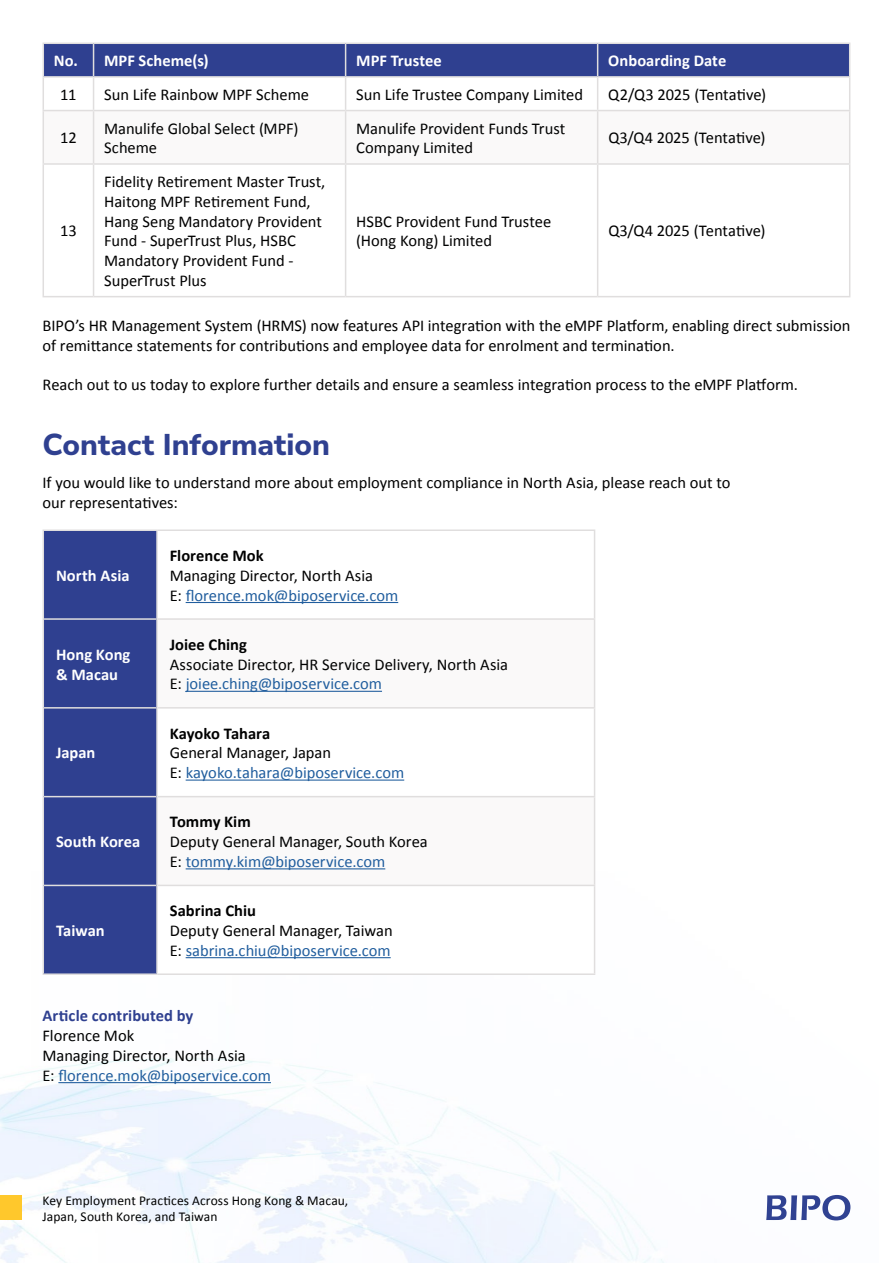
<style>
.page{position:relative;width:893px;height:1263px;background:#fff}
.page>*{position:absolute;margin:0;border:0;box-sizing:border-box;transform-origin:0 0}
.t1{font:800 30px "Nunito Sans";color:#2f4090}
.t2{font:16.5px/19.8px "Calibri";color:#000101}
.t3{font:700 16.5px/19.8px "Calibri";color:#fff}
.t4{font:700 16.5px "Calibri";color:#000101}
.t5{font:16.5px/19.8px "Calibri";color:#215e9e}
.t6{font:700 16.5px "Calibri";letter-spacing:.005em;color:#2f4090}
.t7{font:13.5px/16.2px "Calibri";letter-spacing:.005em;color:#000101}
.s1{color:#215e9e}
.s2{color:#000101}
</style>
<div class="page">
<img style="left:0;top:872px;width:774px;height:391px">
<svg style="left:766px;top:1195px;width:84px;height:25px"></svg>
<div style="left:0;top:1195px;width:21px;height:25px;background:#ffc82c"></div>
<hr style="left:58px;top:1082px;width:213px;height:1px;background:#215e9e">
<div style="left:44px;top:44px;width:805px;height:32px;background:#2f4090"></div>
<svg style="left:44px;top:111px;width:805px;height:52px"></svg>
<hr style="left:43px;top:110px;width:51px;height:1px;background:#e0dede">
<hr style="left:94px;top:110px;width:252px;height:1px;background:#e0dede">
<hr style="left:346px;top:110px;width:252px;height:1px;background:#e0dede">
<hr style="left:598px;top:110px;width:252px;height:1px;background:#e0dede">
<hr style="left:43px;top:296px;width:51px;height:1px;background:#e0dede">
<hr style="left:94px;top:296px;width:252px;height:1px;background:#e0dede">
<hr style="left:346px;top:296px;width:252px;height:1px;background:#e0dede">
<hr style="left:598px;top:296px;width:252px;height:1px;background:#e0dede">
<hr style="left:93px;top:44px;width:1px;height:32px;background:#e0dede">
<hr style="left:345px;top:44px;width:1px;height:32px;background:#e0dede">
<hr style="left:597px;top:44px;width:1px;height:32px;background:#e0dede">
<hr style="left:849px;top:44px;width:1px;height:32px;background:#e0dede">
<hr style="left:93px;top:78px;width:1px;height:32px;background:#e0dede">
<hr style="left:345px;top:78px;width:1px;height:32px;background:#e0dede">
<hr style="left:597px;top:78px;width:1px;height:32px;background:#e0dede">
<hr style="left:849px;top:78px;width:1px;height:32px;background:#e0dede">
<hr style="left:93px;top:111px;width:1px;height:52px;background:#e0dede">
<hr style="left:345px;top:111px;width:1px;height:52px;background:#e0dede">
<hr style="left:597px;top:111px;width:1px;height:52px;background:#e0dede">
<hr style="left:849px;top:111px;width:1px;height:52px;background:#e0dede">
<hr style="left:93px;top:165px;width:1px;height:131px;background:#e0dede">
<hr style="left:345px;top:165px;width:1px;height:131px;background:#e0dede">
<hr style="left:597px;top:165px;width:1px;height:131px;background:#e0dede">
<hr style="left:849px;top:165px;width:1px;height:131px;background:#e0dede">
<hr style="left:43px;top:43px;width:51px;height:1px;background:#e0dede">
<hr style="left:43px;top:44px;width:1px;height:32px;background:#e0dede">
<hr style="left:94px;top:43px;width:252px;height:1px;background:#e0dede">
<hr style="left:346px;top:43px;width:252px;height:1px;background:#e0dede">
<hr style="left:598px;top:43px;width:252px;height:1px;background:#e0dede">
<hr style="left:43px;top:76px;width:51px;height:2px;background:#e0dede">
<hr style="left:94px;top:76px;width:252px;height:2px;background:#e0dede">
<hr style="left:346px;top:76px;width:252px;height:2px;background:#e0dede">
<hr style="left:598px;top:76px;width:252px;height:2px;background:#e0dede">
<hr style="left:43px;top:78px;width:1px;height:32px;background:#e0dede">
<hr style="left:43px;top:111px;width:1px;height:52px;background:#e0dede">
<hr style="left:43px;top:163px;width:51px;height:2px;background:#e0dede">
<hr style="left:43px;top:165px;width:1px;height:131px;background:#e0dede">
<hr style="left:346px;top:163px;width:252px;height:2px;background:#e0dede">
<hr style="left:598px;top:163px;width:252px;height:2px;background:#e0dede">
<hr style="left:94px;top:163px;width:252px;height:2px;background:#e0dede">
<div style="left:44px;top:531px;width:112px;height:442px;background:#2f4090"></div>
<svg style="left:158px;top:602px;width:436px;height:371px"></svg>
<div style="left:157px;top:619px;width:438px;height:89px;background:#faf9f9"></div>
<div style="left:157px;top:797px;width:438px;height:88px;background:#faf9f9"></div>
<hr style="left:158px;top:529px;width:437px;height:2px;background:#e0dede">
<hr style="left:594px;top:531px;width:1px;height:87px;background:#e0dede">
<hr style="left:158px;top:618px;width:437px;height:2px;background:#e0dede">
<hr style="left:594px;top:620px;width:1px;height:87px;background:#e0dede">
<hr style="left:158px;top:707px;width:437px;height:2px;background:#e0dede">
<hr style="left:594px;top:708px;width:1px;height:88px;background:#e0dede">
<hr style="left:158px;top:796px;width:437px;height:1px;background:#e0dede">
<hr style="left:594px;top:797px;width:1px;height:88px;background:#e0dede">
<hr style="left:158px;top:885px;width:437px;height:1px;background:#e0dede">
<hr style="left:594px;top:886px;width:1px;height:87px;background:#e0dede">
<hr style="left:158px;top:973px;width:437px;height:2px;background:#e0dede">
<hr style="left:43px;top:529px;width:115px;height:2px;background:#e0dede">
<hr style="left:43px;top:531px;width:1px;height:88px;background:#e0dede">
<hr style="left:156px;top:531px;width:2px;height:88px;background:#e0dede">
<hr style="left:43px;top:619px;width:1px;height:89px;background:#e0dede">
<hr style="left:156px;top:619px;width:2px;height:89px;background:#e0dede">
<hr style="left:43px;top:708px;width:1px;height:89px;background:#e0dede">
<hr style="left:156px;top:708px;width:2px;height:89px;background:#e0dede">
<hr style="left:43px;top:797px;width:1px;height:88px;background:#e0dede">
<hr style="left:156px;top:797px;width:2px;height:88px;background:#e0dede">
<hr style="left:43px;top:885px;width:1px;height:88px;background:#e0dede">
<hr style="left:156px;top:885px;width:2px;height:88px;background:#e0dede">
<hr style="left:43px;top:973px;width:115px;height:2px;background:#e0dede">
<hr style="left:44px;top:618px;width:112px;height:2px;background:#e0dede">
<hr style="left:44px;top:707px;width:112px;height:2px;background:#e0dede">
<hr style="left:44px;top:796px;width:112px;height:1px;background:#e0dede">
<hr style="left:44px;top:885px;width:112px;height:1px;background:#e0dede">
<hr style="left:186px;top:602px;width:212px;height:1px;background:#215e9e">
<hr style="left:186px;top:691px;width:196px;height:1px;background:#215e9e">
<hr style="left:186px;top:779px;width:218px;height:2px;background:#215e9e">
<hr style="left:186px;top:868px;width:199px;height:1px;background:#215e9e">
<hr style="left:186px;top:957px;width:205px;height:1px;background:#215e9e">
<p class="t3" style="left:54px;top:50px;width:156px">No. MPF Scheme(s)</p>
<p class="t3" style="left:356px;top:50px;width:87px">MPF Trustee</p>
<p class="t3" style="left:608px;top:50px;width:120px">Onboarding Date</p>
<p class="t2" style="left:60px;top:84px;width:18px">11</p>
<p class="t2" style="left:104px;top:84px;width:206px">Sun Life Rainbow MPF Scheme</p>
<p class="t2" style="left:356px;top:84px;width:228px">Sun Life Trustee Company Limited</p>
<p class="t2" style="left:608px;top:84px;width:159px">Q2/Q3 2025 (Tentative)</p>
<p class="t2" style="left:60px;top:128px;width:18px">12</p>
<p class="t2" style="left:104px;top:118px;width:196px">Manulife Global Select (MPF)<br>Scheme</p>
<p class="t2" style="left:356px;top:118px;width:211px">Manulife Provident Funds Trust<br>Company Limited</p>
<p class="t2" style="left:608px;top:128px;width:159px">Q3/Q4 2025 (Tentative)</p>
<p class="t2" style="left:60px;top:221px;width:18px">13</p>
<p class="t2" style="left:104px;top:171px;width:223px">Fidelity Retirement Master Trust,<br>Haitong MPF Retirement Fund,<br>Hang Seng Mandatory Provident<br>Fund - SuperTrust Plus, HSBC<br>Mandatory Provident Fund -<br>SuperTrust Plus</p>
<p class="t2" style="left:356px;top:211px;width:197px">HSBC Provident Fund Trustee (Hong Kong) Limited</p>
<p class="t2" style="left:608px;top:221px;width:159px">Q3/Q4 2025 (Tentative)</p>
<p class="t2" style="left:43px;top:315px;width:809px">BIPO’s HR Management System (HRMS) now features API integration with the eMPF Platform, enabling direct submission of remittance statements for contributions and employee data for enrolment and termination.</p>
<p class="t2" style="left:43px;top:375px;width:757px">Reach out to us today to explore further details and ensure a seamless integration process to the eMPF Platform.</p>
<h1 class="t1" style="left:43px;top:423px;width:289px">Contact Information</h1>
<p class="t2" style="left:43px;top:473px;width:689px">If you would like to understand more about employment compliance in North Asia, please reach out to our representatives:</p>
<p class="t3" style="left:56px;top:565px;width:75px">North Asia</p>
<p class="t3" style="left:56px;top:644px;width:76px">Hong Kong &amp; Macau</p>
<p class="t3" style="left:56px;top:742px;width:41px">Japan</p>
<p class="t3" style="left:56px;top:831px;width:86px">South Korea</p>
<p class="t3" style="left:56px;top:920px;width:50px">Taiwan</p>
<p class="t4" style="left:170px;top:544px;width:95px">Florence Mok</p>
<p class="t2" style="left:170px;top:565px;width:230px">Managing Director, North Asia<br>E: <span class="s1">florence.mok@biposervice.com</span></p>
<p class="t4" style="left:170px;top:633px;width:79px">Joiee Ching</p>
<p class="t2" style="left:170px;top:654px;width:340px">Associate Director, HR Service Delivery, North Asia<br>E: <span class="s1">joiee.ching@biposervice.com</span></p>
<p class="t4" style="left:170px;top:721px;width:102px">Kayoko Tahara</p>
<p class="t5" style="left:170px;top:742px;width:236px"><span class="s2">General Manager, Japan<br>E:</span> kayoko.tahara@biposervice.com</p>
<p class="t4" style="left:170px;top:810px;width:83px">Tommy Kim</p>
<p class="t2" style="left:170px;top:831px;width:259px">Deputy General Manager, South Korea<br>E: <span class="s1">tommy.kim@biposervice.com</span></p>
<p class="t4" style="left:170px;top:899px;width:88px">Sabrina Chiu</p>
<p class="t2" style="left:170px;top:920px;width:224px">Deputy General Manager, Taiwan<br>E: <span class="s1">sabrina.chiu@biposervice.com</span></p>
<p class="t6" style="left:43px;top:1004px;width:152px">Article contributed by</p>
<p class="t2" style="left:43px;top:1025px;width:230px">Florence Mok<br>Managing Director, North Asia<br>E: <span class="s1">florence.mok@biposervice.com</span></p>
<p class="t7" style="left:43px;top:1192px;width:307px">Key Employment Practices Across Hong Kong &amp; Macau,<br>Japan, South Korea, and Taiwan</p>
</div>
